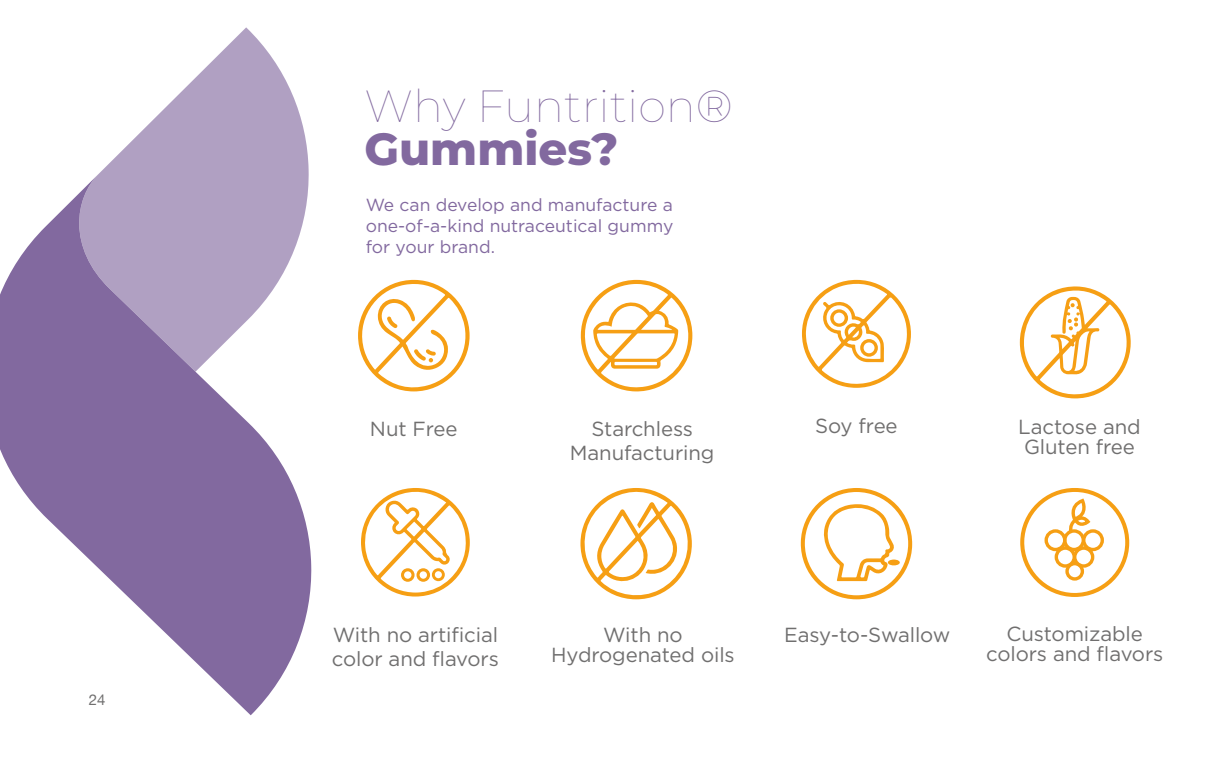
<style>
.page{position:relative;width:1205px;height:762px;background:#fff}
.page>*{position:absolute;margin:0;border:0;box-sizing:border-box;transform-origin:0 0}
.t1{font:100 45px "Montserrat";color:#82699f}
.t2{font:800 45px "Montserrat";color:#82699f}
.t3{font:20.38px/20.8px "Gotham";letter-spacing:-.005em;color:#706f6f;text-align:center}
.t4{font:17.5px/21px "Gotham";color:#82699f;text-align:justify}
.t5{font:15px "Helvetica Neue";color:#706f6f}
</style>
<div class="page">
<svg style="left:581px;top:280px;width:111px;height:112px"></svg>
<svg style="left:361px;top:488px;width:109px;height:109px"></svg>
<svg style="left:580px;top:488px;width:112px;height:111px"></svg>
<svg style="left:802px;top:280px;width:109px;height:108px"></svg>
<svg style="left:1020px;top:286px;width:111px;height:113px"></svg>
<svg style="left:800px;top:488px;width:112px;height:111px"></svg>
<svg style="left:358px;top:280px;width:111px;height:111px"></svg>
<svg style="left:98px;top:27px;width:211px;height:147px;fill:#b0a0c2"></svg>
<svg style="left:0;top:174px;width:312px;height:541px"></svg>
<svg style="left:1020px;top:488px;width:109px;height:109px"></svg>
<div style="left:1044px;top:529px;width:22px;height:22px;border:3px solid #f69f14;border-radius:50%"></div>
<div style="left:1063px;top:529px;width:22px;height:22px;border:3px solid #f69f14;border-radius:50%"></div>
<div style="left:1054px;top:546px;width:22px;height:22px;border:3px solid #f69f14;border-radius:50%"></div>
<div style="left:1082px;top:529px;width:22px;height:22px;border:3px solid #f69f14;border-radius:50%"></div>
<div style="left:1073px;top:546px;width:21px;height:22px;border:3px solid #f69f14;border-radius:50%"></div>
<div style="left:1065px;top:562px;width:19px;height:18px;border:3px solid #f69f14;border-radius:50%"></div>
<p class="t5" style="left:89px;top:689px;width:18px">24</p>
<h1 class="t1" style="left:364px;top:76px;width:370px">Why Funtrition®</h1>
<h1 class="t2" style="left:364px;top:116px;width:255px">Gummies?</h1>
<p class="t4" style="left:366px;top:194px;width:309px">We can develop and manufacture a one-of-a-kind nutraceutical gummy for your brand.</p>
<p class="t3" style="left:370px;top:418px;width:89px">Nut Free</p>
<p class="t3" style="left:570px;top:416px;width:146px;line-height:24.5px">Starchless<br>Manufacturing</p>
<p class="t3" style="left:815px;top:415px;width:84px">Soy free</p>
<p class="t3" style="left:1018px;top:415px;width:124px;text-align:left">Lactose and<br>Gluten free</p>
<p class="t3" style="left:332px;top:622px;width:169px;line-height:24.5px;text-align:left">With no artificial color and flavors</p>
<p class="t3" style="left:551px;top:623px;width:185px">With no<br>Hydrogenated oils</p>
<p class="t3" style="left:784px;top:623px;width:168px">Easy-to-Swallow</p>
<p class="t3" style="left:986px;top:622px;width:179px">Customizable colors and flavors</p>
</div>
